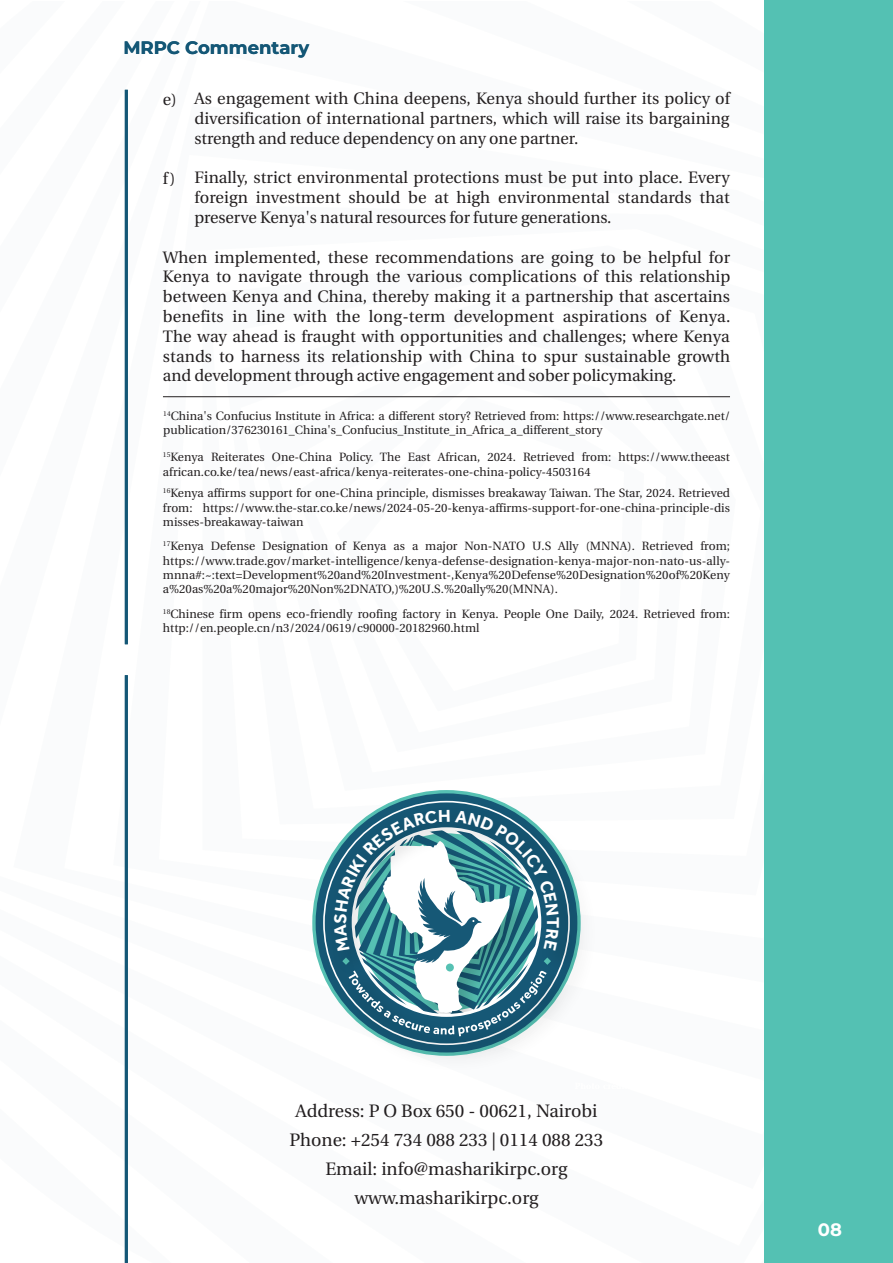
<style>
.page{position:relative;width:893px;height:1263px;background:#fff}
.page>*{position:absolute;margin:0;border:0;box-sizing:border-box;transform-origin:0 0}
.t1{font:18px/29.1px "Utopia";color:#231f20;text-align:center}
.t2{font:100 18px "Montserrat";color:#145776}
.t3{font:100 18px "Montserrat";color:#fff}
.t4{font:700 17.7px "Effra";color:#fff}
.t5{font:16.5px/19.8px "Utopia";letter-spacing:-.005em;color:#231f20;text-align:justify}
.t6{font:12px/14.4px "Utopia";color:#231f20}
</style>
<div class="page">
<svg style="left:124px;top:89px;width:96px;height:556px"></svg>
<div style="left:764px;top:0;width:129px;height:1263px;background:#54c1b3"></div>
<hr style="left:125px;top:90px;width:3px;height:554px;background:#145776">
<hr style="left:125px;top:675px;width:3px;height:588px;background:#145776">
<hr style="left:163px;top:396px;width:567px;height:1px;background:#231f20">
<img style="left:312px;top:790px;width:273px;height:271px">
<svg style="left:334px;top:810px;width:225px;height:226px"></svg>
<h1 class="t2" style="left:123px;top:35px;width:187px">MRPC Commentary</h1>
<h3 class="t5" style="left:194px;top:89px;width:537px">As engagement with China deepens, Kenya should further its policy of diversification of international partners, which will raise its bargaining strength and reduce dependency on any one partner.</h3>
<h3 class="t5" style="left:194px;top:168px;width:537px">Finally, strict environmental protections must be put into place. Every foreign investment should be at high environmental standards that preserve Kenya's natural resources for future generations.</h3>
<p class="t5" style="left:163px;top:247px;width:569px">When implemented, these recommendations are going to be helpful for Kenya to navigate through the various complications of this relationship between Kenya and China, thereby making it a partnership that ascertains benefits in line with the long-term development aspirations of Kenya.<br>The way ahead is fraught with opportunities and challenges; where Kenya stands to harness its relationship with China to spur sustainable growth and development through active engagement and sober policymaking.</p>
<h3 class="t5" style="left:163px;top:89px;width:16px">e)</h3>
<h3 class="t5" style="left:163px;top:169px;width:14px">f)</h3>
<p class="t6" style="left:163px;top:409px;width:568px"><sup>14</sup>China's Confucius Institute in Africa: a different story? Retrieved from: https://www.researchgate.net/ publication/376230161_China's_Confucius_Institute_in_Africa_a_different_story</p>
<p class="t6" style="left:163px;top:450px;width:568px"><sup>15</sup>Kenya Reiterates One-China Policy. The East African, 2024. Retrieved from: https://www.theeast african.co.ke/tea/news/east-africa/kenya-reiterates-one-china-policy-4503164</p>
<p class="t6" style="left:163px;top:486px;width:569px;text-align:justify"><sup>16</sup>Kenya affirms support for one-China principle, dismisses breakaway Taiwan. The Star, 2024. Retrieved from: https://www.the-star.co.ke/news/2024-05-20-kenya-affirms-support-for-one-china-principle-dis misses-breakaway-taiwan</p>
<p class="t6" style="left:163px;top:539px;width:569px;text-align:justify"><sup>17</sup>Kenya Defense Designation of Kenya as a major Non-NATO U.S Ally (MNNA). Retrieved from; https://www.trade.gov/market-intelligence/kenya-defense-designation-kenya-major-non-nato-us-ally&shy;mnna#:~:text=Development%20and%20Investment-,Kenya%20Defense%20Designation%20of%20Keny a%20as%20a%20major%20Non%2DNATO,)%20U.S.%20ally%20(MNNA).</p>
<p class="t6" style="left:163px;top:607px;width:569px"><sup>18</sup>Chinese firm opens eco-friendly roofing factory in Kenya. People One Daily, 2024. Retrieved from: http://en.people.cn/n3/2024/0619/c90000-20182960.html</p>
<h2 class="t4" style="left:563px;top:917px;width:13px;rotate:90deg">T</h2>
<h1 class="t1" style="left:290px;top:1096px;width:315px">Address: P O Box 650 - 00621, Nairobi<br>Phone: +254 734 088 233 | 0114 088 233<br>Email: info@masharikirpc.org www.masharikirpc.org</h1>
<h1 class="t3" style="left:818px;top:1217px;width:26px">08</h1>
<h1 class="t3" style="left:830px;top:1217px;width:12px">5</h1>
</div>
